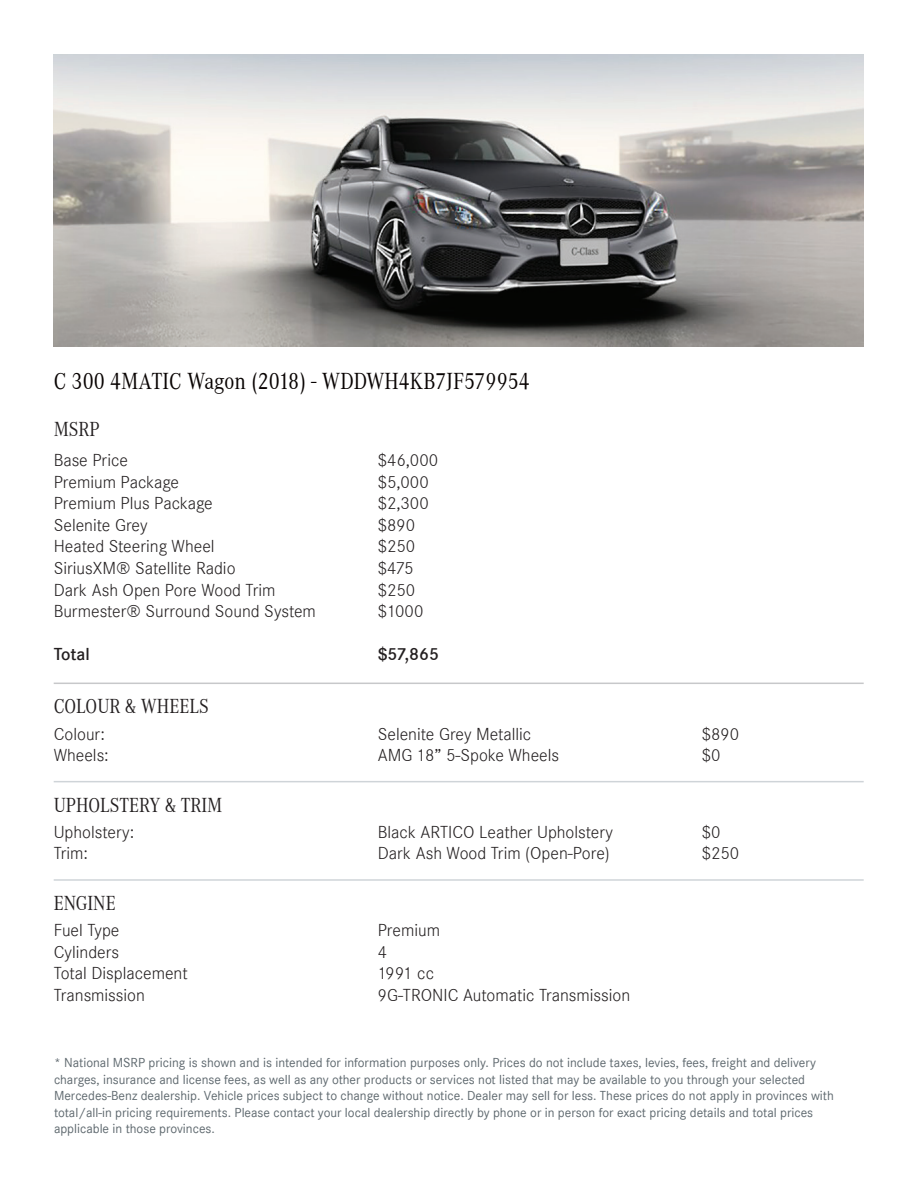
<style>
.page{position:relative;width:918px;height:1188px;background:#fff}
.page>*{position:absolute;margin:0;border:0;box-sizing:border-box;transform-origin:0 0}
.t1{font:24px "Corporate A";color:#080302;scale:.88 1}
.t2{font:21px "Corporate A";color:#231f20;scale:.88 1}
.t3{font:18px "Corporate S Ligh";color:#231f20}
.t4{font:600 18px "Corporate S";color:#231f20}
.t5{font:13.5px/16.5px "Corporate S";color:#5f696f}
</style>
<div class="page">
<img style="left:54px;top:54px;width:810px;height:292px">
<hr style="left:54px;top:781px;width:810px;height:1px;background:#cfd4d8">
<hr style="left:54px;top:879px;width:810px;height:2px;background:#cfd4d8">
<hr style="left:54px;top:683px;width:810px;height:1px;background:#c7c8ca">
<h1 class="t1" style="left:54px;top:368px;width:543px">C 300 4MATIC Wagon (2018) - WDDWH4KB7JF579954</h1>
<h2 class="t2" style="left:54px;top:418px;width:54px">MSRP</h2>
<h3 class="t3" style="left:54px;top:450px;width:76px">Base Price</h3>
<h3 class="t3" style="left:378px;top:450px;width:62px">$46,000</h3>
<h3 class="t3" style="left:54px;top:472px;width:127px">Premium Package</h3>
<h3 class="t3" style="left:378px;top:472px;width:53px">$5,000</h3>
<h3 class="t3" style="left:54px;top:493px;width:161px">Premium Plus Package</h3>
<h3 class="t3" style="left:378px;top:493px;width:53px">$2,300</h3>
<h3 class="t3" style="left:54px;top:515px;width:95px">Selenite Grey</h3>
<h3 class="t3" style="left:378px;top:515px;width:39px">$890</h3>
<h3 class="t3" style="left:54px;top:536px;width:162px">Heated Steering Wheel</h3>
<h3 class="t3" style="left:378px;top:536px;width:39px">$250</h3>
<h3 class="t3" style="left:54px;top:558px;width:183px">SiriusXM® Satellite Radio</h3>
<h3 class="t3" style="left:378px;top:558px;width:37px">$475</h3>
<h3 class="t3" style="left:54px;top:580px;width:223px">Dark Ash Open Pore Wood Trim</h3>
<h3 class="t3" style="left:378px;top:580px;width:39px">$250</h3>
<h3 class="t3" style="left:54px;top:601px;width:264px">Burmester® Surround Sound System</h3>
<h3 class="t3" style="left:378px;top:601px;width:47px">$1000</h3>
<h3 class="t4" style="left:54px;top:644px;width:38px">Total</h3>
<h3 class="t4" style="left:378px;top:644px;width:63px">$57,865</h3>
<h2 class="t2" style="left:54px;top:695px;width:178px">COLOUR &amp; WHEELS</h2>
<h3 class="t3" style="left:54px;top:723px;width:53px">Colour:</h3>
<h3 class="t3" style="left:378px;top:723px;width:155px">Selenite Grey Metallic</h3>
<h3 class="t3" style="left:702px;top:723px;width:39px">$890</h3>
<h3 class="t3" style="left:54px;top:745px;width:57px">Wheels:</h3>
<h3 class="t3" style="left:378px;top:745px;width:183px">AMG 18” 5-Spoke Wheels</h3>
<h3 class="t3" style="left:702px;top:745px;width:20px">$0</h3>
<h2 class="t2" style="left:54px;top:793px;width:193px">UPHOLSTERY &amp; TRIM</h2>
<h3 class="t3" style="left:54px;top:822px;width:82px">Upholstery:</h3>
<h3 class="t3" style="left:378px;top:822px;width:237px">Black ARTICO Leather Upholstery</h3>
<h3 class="t3" style="left:702px;top:822px;width:20px">$0</h3>
<h3 class="t3" style="left:54px;top:843px;width:36px">Trim:</h3>
<h3 class="t3" style="left:378px;top:843px;width:234px">Dark Ash Wood Trim (Open-Pore)</h3>
<h3 class="t3" style="left:702px;top:843px;width:39px">$250</h3>
<h2 class="t2" style="left:54px;top:891px;width:72px">ENGINE</h2>
<h3 class="t3" style="left:54px;top:920px;width:67px">Fuel Type</h3>
<h3 class="t3" style="left:378px;top:920px;width:64px">Premium</h3>
<h3 class="t3" style="left:54px;top:942px;width:67px">Cylinders</h3>
<h3 class="t3" style="left:378px;top:942px;width:11px">4</h3>
<h3 class="t3" style="left:54px;top:963px;width:136px">Total Displacement</h3>
<h3 class="t3" style="left:378px;top:963px;width:58px">1991 cc</h3>
<h3 class="t3" style="left:54px;top:985px;width:93px">Transmission</h3>
<h3 class="t3" style="left:378px;top:985px;width:254px">9G-TRONIC Automatic Transmission</h3>
<p class="t5" style="left:54px;top:1055px;width:781px">* National MSRP pricing is shown and is intended for information purposes only. Prices do not include taxes, levies, fees, freight and delivery charges, insurance and license fees, as well as any other products or services not listed that may be available to you through your selected Mercedes-Benz dealership. Vehicle prices subject to change without notice. Dealer may sell for less. These prices do not apply in provinces with total/all-in pricing requirements. Please contact your local dealership directly by phone or in person for exact pricing details and total prices applicable in those provinces.</p>
</div>
